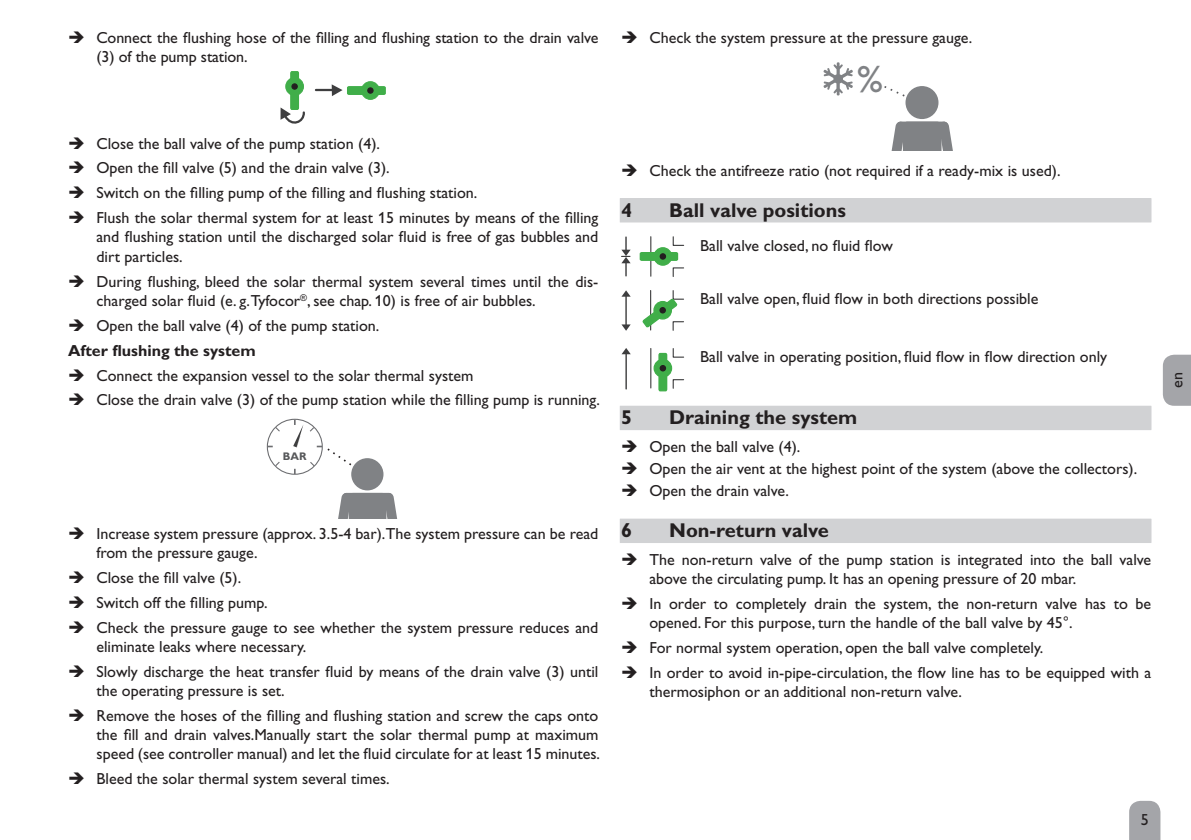
<style>
.page{position:relative;width:1191px;height:840px;background:#fff}
.page>*{position:absolute;margin:0;border:0;box-sizing:border-box;transform-origin:0 0}
.t1{font:37.8px "Gill Alt One";color:#808285}
.t2{font:700 20px "Gill Alt One";color:#231f20}
.t3{font:16px/24.8px "Gill Alt One";color:#231f20}
.t4{font:700 16px "Gill Alt One";color:#231f20}
.t5{font:700 11px "Gill Alt One";color:#57585a}
</style>
<div class="page">
<svg style="left:1162px;top:354px;width:29px;height:51px"></svg>
<svg style="left:1129px;top:800px;width:31px;height:39px"></svg>
<div style="left:291px;top:72px;width:7px;height:37px;background:#40ae49"></div>
<div style="left:290px;top:71px;width:9px;height:39px;border:1px solid #40ae49"></div>
<div style="left:286px;top:78px;width:17px;height:17px;background:#40ae49;border-radius:50%"></div>
<div style="left:285px;top:77px;width:19px;height:19px;border:1px solid #40ae49;border-radius:50%"></div>
<div style="left:291px;top:83px;width:7px;height:7px;border:1px solid #231f20;border-radius:50%"></div>
<div style="left:347px;top:87px;width:38px;height:7px;background:#40ae49"></div>
<div style="left:347px;top:86px;width:39px;height:9px;border:1px solid #40ae49"></div>
<div style="left:361px;top:82px;width:18px;height:17px;background:#40ae49;border-radius:50%"></div>
<div style="left:361px;top:81px;width:19px;height:19px;border:1px solid #40ae49;border-radius:50%"></div>
<div style="left:367px;top:87px;width:6px;height:7px;border:1px solid #231f20;border-radius:50%"></div>
<svg style="left:280px;top:107px;width:25px;height:17px"></svg>
<svg style="left:316px;top:84px;width:26px;height:12px"></svg>
<svg style="left:338px;top:492px;width:59px;height:26px;background:#8d8f92"></svg>
<div style="left:351px;top:458px;width:32px;height:32px;background:#808285;border-radius:50%"></div>
<svg style="left:267px;top:419px;width:86px;height:54px"></svg>
<div style="left:620px;top:198px;width:531px;height:24px;background:#d1d2d4"></div>
<div style="left:620px;top:406px;width:531px;height:24px;background:#d1d2d4"></div>
<div style="left:620px;top:405px;width:531px;height:24px;background:#d1d2d4"></div>
<div style="left:620px;top:518px;width:531px;height:24px;background:#d1d2d4"></div>
<svg style="left:823px;top:62px;width:30px;height:33px"></svg>
<svg style="left:891px;top:121px;width:62px;height:30px;background:#8e8f92"></svg>
<div style="left:905px;top:86px;width:33px;height:33px;background:#808285;border-radius:50%"></div>
<svg style="left:884px;top:86px;width:21px;height:11px"></svg>
<div style="left:640px;top:252px;width:37px;height:8px;background:#40ae49"></div>
<div style="left:639px;top:252px;width:39px;height:9px;border:1px solid #40ae49"></div>
<svg style="left:649px;top:236px;width:35px;height:41px"></svg>
<div style="left:659px;top:253px;width:7px;height:6px;border:1px solid #231f20;border-radius:50%"></div>
<svg style="left:621px;top:237px;width:9px;height:39px"></svg>
<svg style="left:642px;top:290px;width:42px;height:41px"></svg>
<div style="left:659px;top:307px;width:7px;height:6px;border:1px solid #231f20;border-radius:50%"></div>
<hr style="left:625px;top:295px;width:2px;height:31px;background:#3e3e3f">
<svg style="left:621px;top:324px;width:9px;height:6px"></svg>
<svg style="left:622px;top:290px;width:8px;height:6px"></svg>
<div style="left:658px;top:352px;width:9px;height:39px;border:1px solid #40ae49"></div>
<svg style="left:650px;top:348px;width:34px;height:41px"></svg>
<hr style="left:625px;top:352px;width:2px;height:36px;background:#3e3e3f">
<svg style="left:622px;top:348px;width:9px;height:6px"></svg>
<p class="t3" style="left:96px;top:28px;width:503px;line-height:19.2px">Connect the flushing hose of the filling and flushing station to the drain valve (3) of the pump station.</p>
<p class="t3" style="left:96px;top:131px;width:503px">Close the ball valve of the pump station (4).<br>Open the fill valve (5) and the drain valve (3).<br>Switch on the filling pump of the filling and flushing station.<br>Flush the solar thermal system for at least 15 minutes by means of the filling</p>
<p class="t3" style="left:96px;top:227px;width:503px;line-height:19.2px">and flushing station until the discharged solar fluid is free of gas bubbles and dirt particles.</p>
<p class="t3" style="left:96px;top:271px;width:503px;line-height:19.2px">During flushing, bleed the solar thermal system several times until the dis&shy;charged solar fluid (e. g.Tyfocor<sup>®</sup>, see chap. 10) is free of air bubbles.</p>
<p class="t3" style="left:96px;top:313px;width:284px">Open the ball valve (4) of the pump station.</p>
<p class="t4" style="left:68px;top:340px;width:189px">After flushing the system</p>
<p class="t3" style="left:96px;top:362px;width:505px">Connect the expansion vessel to the solar thermal system<br>Close the drain valve (3) of the pump station while the filling pump is running.</p>
<p class="t5" style="left:283px;top:449px;width:25px">BAR</p>
<p class="t3" style="left:96px;top:523px;width:503px;line-height:19.2px">Increase system pressure (approx. 3.5-4 bar).The system pressure can be read from the pressure gauge.</p>
<p class="t3" style="left:96px;top:564px;width:503px">Close the fill valve (5).<br>Switch off the filling pump.<br>Check the pressure gauge to see whether the system pressure reduces and</p>
<p class="t3" style="left:96px;top:633px;width:503px">eliminate leaks where necessary.<br>Slowly discharge the heat transfer fluid by means of the drain valve (3) until</p>
<p class="t3" style="left:96px;top:677px;width:503px">the operating pressure is set.<br>Remove the hoses of the filling and flushing station and screw the caps onto</p>
<p class="t3" style="left:96px;top:724px;width:505px;line-height:19.2px">the fill and drain valves.Manually start the solar thermal pump at maximum speed (see controller manual) and let the fluid circulate for at least 15 minutes.</p>
<p class="t3" style="left:96px;top:766px;width:295px">Bleed the solar thermal system several times.</p>
<p class="t3" style="left:649px;top:25px;width:324px">Check the system pressure at the pressure gauge.</p>
<h1 class="t1" style="left:857px;top:57px;width:27px">%</h1>
<p class="t3" style="left:649px;top:158px;width:413px">Check the antifreeze ratio (not required if a ready-mix is used).</p>
<p class="t2" style="left:621px;top:198px;width:13px">4</p>
<p class="t2" style="left:669px;top:198px;width:178px">Ball valve positions</p>
<p class="t3" style="left:700px;top:233px;width:194px">Ball valve closed, no fluid flow</p>
<p class="t3" style="left:700px;top:286px;width:340px">Ball valve open, fluid flow in both directions possible</p>
<p class="t3" style="left:700px;top:343px;width:408px">Ball valve in operating position, fluid flow in flow direction only</p>
<p class="t2" style="left:621px;top:405px;width:13px">5</p>
<p class="t2" style="left:669px;top:405px;width:190px">Draining the system</p>
<p class="t3" style="left:649px;top:435px;width:489px;line-height:22px">Open the ball valve (4).<br>Open the air vent at the highest point of the system (above the collectors).<br>Open the drain valve.</p>
<p class="t2" style="left:621px;top:518px;width:13px">6</p>
<p class="t2" style="left:669px;top:518px;width:161px">Non-return valve</p>
<p class="t3" style="left:649px;top:549px;width:503px;line-height:19.2px">The non-return valve of the pump station is integrated into the ball valve above the circulating pump. It has an opening pressure of 20 mbar.</p>
<p class="t3" style="left:649px;top:593px;width:503px;line-height:19.2px">In order to completely drain the system, the non-return valve has to be opened. For this purpose, turn the handle of the ball valve by 45°.</p>
<p class="t3" style="left:649px;top:635px;width:503px">For normal system operation, open the ball valve completely.<br>In order to avoid in-pipe-circulation, the flow line has to be equipped with a</p>
<p class="t3" style="left:649px;top:679px;width:314px">thermosiphon or an additional non-return valve.</p>
<p class="t3" style="left:1140px;top:806px;width:9px">5</p>
<p class="t3" style="left:1164px;top:388px;width:17px;rotate:-90deg">en</p>
</div>
